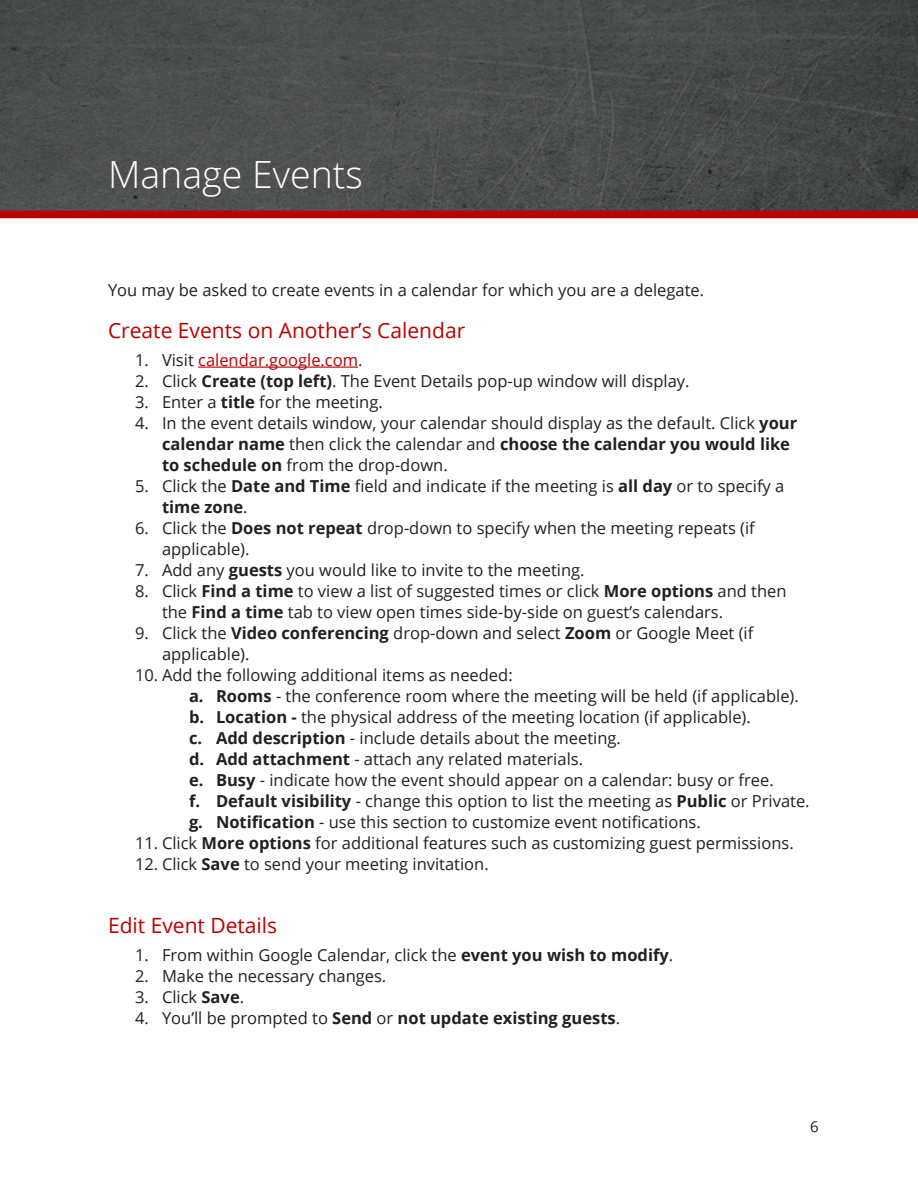
<style>
.page{position:relative;width:918px;height:1188px;background:#fff}
.page>*{position:absolute;margin:0;border:0;box-sizing:border-box;transform-origin:0 0}
.Heading_1{font:300 37.5px "Open Sans";color:#fff}
.Heading_2{font:21px "Open Sans";color:#b00}
.t1{font:16.5px/21px "Open Sans";color:#231f20}
.t2{font:700 16.5px "Open Sans";color:#231f20}
.t3{font:16.5px "Open Sans";color:#b00}
.t4{font:15px "Open Sans";color:#231f20}
.s1{color:#231f20}
.s2{font-weight:700}
.s3{font-weight:400}
</style>
<div class="page">
<hr style="left:198px;top:367px;width:160px;height:1px;background:#b00">
<img style="left:169px;top:0;width:749px;height:211px">
<img style="left:0;top:0;width:169px;height:211px">
<div style="left:0;top:211px;width:918px;height:7px;background:#b00"></div>
<p class="Heading_1" style="left:108px;top:149px;width:256px">Manage Events</p>
<p class="t1" style="left:108px;top:279px;width:598px">You may be asked to create events in a calendar for which you are a delegate.</p>
<p class="Heading_2" style="left:108px;top:316px;width:359px">Create Events on Another’s Calendar</p>
<p class="t3" style="left:135px;top:349px;width:229px"><span class="s1">1. Visit</span> calendar.google.com<span class="s1">.</span></p>
<p class="t1" style="left:135px;top:370px;width:556px">2. Click <span class="s2">Create (top left)</span>. The Event Details pop-up window will display.</p>
<p class="t1" style="left:135px;top:391px;width:249px">3. Enter a <span class="s2">title</span> for the meeting.</p>
<p class="t1" style="left:162px;top:412px;width:637px;text-indent:-27px">4. In the event details window, your calendar should display as the default. Click <span class="s2">your calendar name</span> then click the calendar and <span class="s2">choose the calendar you would like to schedule on</span> from the drop-down.</p>
<p class="t1" style="left:162px;top:475px;width:624px;text-indent:-27px">5. Click the <span class="s2">Date and Time</span> field and indicate if the meeting is <span class="s2">all day</span> or to specify a <span class="s2">time zone</span>.</p>
<p class="t1" style="left:162px;top:517px;width:594px;text-indent:-27px">6. Click the <span class="s2">Does not repeat</span> drop-down to specify when the meeting repeats (if applicable).</p>
<p class="t1" style="left:135px;top:559px;width:451px">7. Add any <span class="s2">guests</span> you would like to invite to the meeting.</p>
<p class="t1" style="left:162px;top:580px;width:626px;text-indent:-27px">8. Click <span class="s2">Find a time</span> to view a list of suggested times or click <span class="s2">More options</span> and then the <span class="s2">Find a time</span> tab to view open times side-by-side on guest’s calendars.</p>
<p class="t1" style="left:162px;top:622px;width:593px;text-indent:-27px">9. Click the <span class="s2">Video conferencing</span> drop-down and select <span class="s2">Zoom</span> or Google Meet (if applicable).</p>
<p class="t1" style="left:135px;top:664px;width:379px">10. Add the following additional items as needed:</p>
<p class="t1" style="left:189px;top:685px;width:611px"><span class="s2">a. Rooms</span> - the conference room where the meeting will be held (if applicable).</p>
<p class="t1" style="left:189px;top:706px;width:563px"><span class="s2">b. Location -</span> the physical address of the meeting location (if applicable).</p>
<p class="t1" style="left:189px;top:727px;width:433px"><span class="s2">c. Add description</span> - include details about the meeting.</p>
<p class="t1" style="left:189px;top:748px;width:396px"><span class="s2">d. Add attachment</span> - attach any related materials.</p>
<p class="t1" style="left:189px;top:769px;width:586px"><span class="s2">e. Busy</span> - indicate how the event should appear on a calendar: busy or free.</p>
<p class="t1" style="left:189px;top:790px;width:622px"><span class="s2">f. Default visibility</span> - change this option to list the meeting as <span class="s2">Public</span> or Private.</p>
<p class="t1" style="left:189px;top:811px;width:513px"><span class="s2">g. Notification</span> - use this section to customize event notifications.</p>
<p class="t1" style="left:135px;top:832px;width:660px">11. Click <span class="s2">More options</span> for additional features such as customizing guest permissions.</p>
<p class="t1" style="left:135px;top:853px;width:355px">12. Click <span class="s2">Save</span> to send your meeting invitation.</p>
<p class="Heading_2" style="left:108px;top:911px;width:171px">Edit Event Details</p>
<p class="t1" style="left:135px;top:944px;width:540px">1. From within Google Calendar, click the <span class="s2">event you wish to modify</span>.</p>
<p class="t1" style="left:135px;top:965px;width:253px">2. Make the necessary changes.</p>
<p class="t1" style="left:135px;top:986px;width:111px">3. Click <span class="s2">Save</span>.</p>
<p class="t2" style="left:135px;top:1006px;width:487px"><span class="s3">4. You’ll be prompted to</span> Send <span class="s3">or</span> not update existing guests<span class="s3">.</span></p>
<p class="t4" style="left:810px;top:1116px;width:10px">6</p>
</div>
